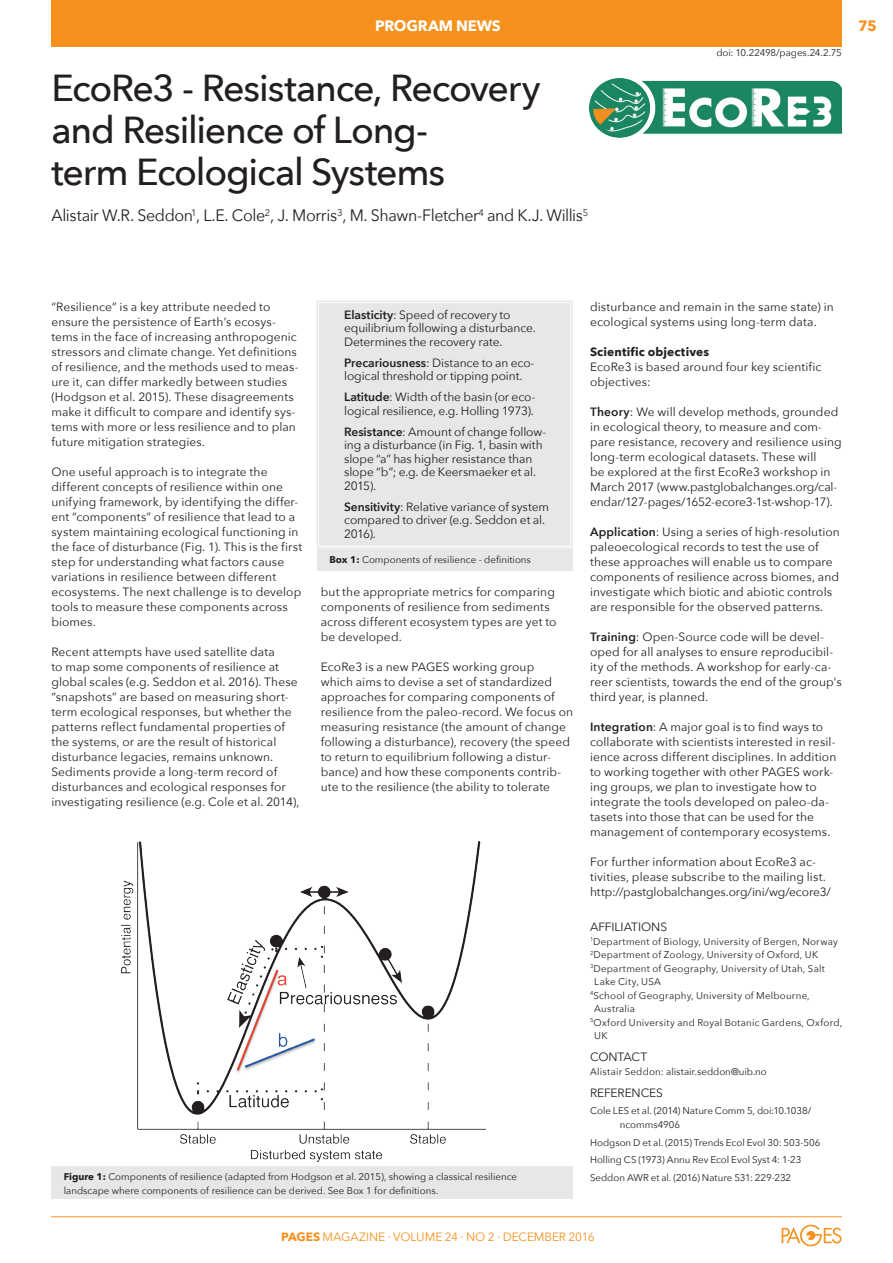
<style>
.page{position:relative;width:893px;height:1263px;background:#fff}
.page>*{position:absolute;margin:0;border:0;box-sizing:border-box;transform-origin:0 0}
.ARTICLE-Title{font:500 37.5px/42px "Avenir Next";letter-spacing:-.035em;color:#231f20}
.ARTICLE-Authors{font:16.5px "Avenir Next";letter-spacing:-.025em;color:#231f20}
.t1{font:700 15px "Avenir Next";letter-spacing:-.01em;color:#fff}
.PAGE_NUMBER{font:700 15px "Avenir Next";color:#f6911e}
._3col-text{font:12px/15px "Avenir Next";letter-spacing:.005em;color:#231f20}
.GRAYBOX-text{font:12px/13.5px "Avenir Next";letter-spacing:-.01em;color:#231f20}
.t2{font:12px "Avenir Next";letter-spacing:-.01em;color:#f6911e}
.ARTICLE-INFO-Title{font:12px "Avenir Next";letter-spacing:-.005em;color:#231f20}
._3col-subtitles{font:700 12px "Avenir Next";letter-spacing:.01em;color:#231f20}
.ARTICLE-INFO-Authors{font:9.75px/13.5px "Avenir Next";letter-spacing:.02em;color:#231f20}
.ARTICLE-Figure_Capti{font:9.75px/13.5px "Avenir Next";color:#231f20}
.ARTICLE-INFO-Referen{font:9.75px/13.5px "Avenir Next";letter-spacing:-.005em;color:#231f20}
.ARTICLE-INFO-General{font:9.75px "Avenir Next";letter-spacing:.015em;color:#231f20}
.DOI{font:9.75px "Avenir Next";letter-spacing:-.005em;color:#231f20}
.s1{font-weight:600}
.s2{font-weight:700}
</style>
<div class="page">
<hr style="left:51px;top:1216px;width:791px;height:1px;background:#f6911e">
<svg style="left:782px;top:1225px;width:60px;height:21px"></svg>
<div style="left:51px;top:0;width:791px;height:46px;background:#f6911e"></div>
<img style="left:590px;top:79px;width:252px;height:59px">
<div style="left:51px;top:1166px;width:522px;height:33px;background:#e6e7e9"></div>
<div style="left:317px;top:549px;width:256px;height:22px;background:#e6e7e9"></div>
<img style="left:122px;top:841px;width:363px;height:320px">
<div style="left:319px;top:302px;width:252px;height:244px;background:#e6e7e9"></div>
<div style="left:317px;top:301px;width:256px;height:248px;border:2px solid #e6e7e9"></div>
<p class="t1" style="left:375px;top:12px;width:127px">PROGRAM NEWS</p>
<p class="PAGE_NUMBER" style="left:858px;top:12px;width:20px">75</p>
<p class="ARTICLE-Title" style="left:51px;top:66px;width:491px">EcoRe3 - Resistance, Recovery and Resilience of Long-<br>term Ecological Systems</p>
<p class="ARTICLE-Authors" style="left:51px;top:202px;width:538px">Alistair W.R. Seddon<sup>1</sup>, L.E. Cole<sup>2</sup>, J. Morris<sup>3</sup>, M. Shawn-Fletcher<sup>4</sup> and K.J. Willis<sup>5</sup></p>
<p class="DOI" style="left:716px;top:45px;width:127px">doi: 10.22498/pages.24.2.75</p>
<p class="_3col-text" style="left:51px;top:299px;width:249px">“Resilience” is a key attribute needed to ensure the persistence of Earth’s ecosys&shy;tems in the face of increasing anthropogenic stressors and climate change. Yet definitions of resilience, and the methods used to meas&shy;ure it, can differ markedly between studies (Hodgson et al. 2015). These disagreements make it difficult to compare and identify sys&shy;tems with more or less resilience and to plan future mitigation strategies.</p>
<p class="_3col-text" style="left:51px;top:464px;width:252px">One useful approach is to integrate the different concepts of resilience within one unifying framework, by identifying the differ&shy;ent “components” of resilience that lead to a system maintaining ecological functioning in the face of disturbance (Fig. 1). This is the first step for understanding what factors cause variations in resilience between different ecosystems. The next challenge is to develop tools to measure these components across biomes.</p>
<p class="_3col-text" style="left:51px;top:644px;width:250px">Recent attempts have used satellite data<br>to map some components of resilience at global scales (e.g. Seddon et al. 2016). These “snapshots” are based on measuring short&shy;term ecological responses, but whether the patterns reflect fundamental properties of the systems, or are the result of historical disturbance legacies, remains unknown.<br>Sediments provide a long-term record of disturbances and ecological responses for investigating resilience (e.g. Cole et al. 2014),</p>
<p class="GRAYBOX-text" style="left:344px;top:307px;width:193px"><span class="s1">Elasticity</span>: Speed of recovery to equilibrium following a disturbance.<br>Determines the recovery rate.</p>
<p class="GRAYBOX-text" style="left:344px;top:355px;width:192px"><span class="s1">Precariousness</span>: Distance to an eco&shy;logical threshold or tipping point.</p>
<p class="GRAYBOX-text" style="left:344px;top:390px;width:193px"><span class="s1">Latitude</span>: Width of the basin (or eco&shy;logical resilience, e.g. Holling 1973).</p>
<p class="GRAYBOX-text" style="left:344px;top:424px;width:204px"><span class="s1">Resistance</span>: Amount of change follow&shy;ing a disturbance (in Fig. 1, basin with slope “a” has higher resistance than slope “b”; e.g. de Keersmaeker et al.<br>2015).</p>
<p class="GRAYBOX-text" style="left:344px;top:499px;width:207px"><span class="s1">Sensitivity</span>: Relative variance of system compared to driver (e.g. Seddon et al.</p>
<p class="GRAYBOX-text" style="left:344px;top:526px;width:33px">2016).</p>
<p class="ARTICLE-Figure_Capti" style="left:329px;top:552px;width:203px"><span class="s2">Box 1:</span> Components of resilience - definitions</p>
<p class="_3col-text" style="left:321px;top:584px;width:237px">but the appropriate metrics for comparing components of resilience from sediments across different ecosystem types are yet to be developed.</p>
<p class="_3col-text" style="left:321px;top:659px;width:254px">EcoRe3 is a new PAGES working group<br>which aims to devise a set of standardized approaches for comparing components of resilience from the paleo-record. We focus on measuring resistance (the amount of change following a disturbance), recovery (the speed to return to equilibrium following a distur&shy;bance) and how these components contrib&shy;ute to the resilience (the ability to tolerate</p>
<p class="ARTICLE-Figure_Capti" style="left:64px;top:1170px;width:455px"><span class="s2">Figure 1:</span> Components of resilience (adapted from Hodgson et al. 2015), showing a classical resilience landscape where components of resilience can be derived. See Box 1 for definitions.</p>
<p class="_3col-text" style="left:590px;top:299px;width:245px">disturbance and remain in the same state) in ecological systems using long-term data.</p>
<p class="_3col-subtitles" style="left:590px;top:342px;width:121px">Scientific objectives</p>
<p class="_3col-text" style="left:590px;top:359px;width:233px">EcoRe3 is based around four key scientific objectives:</p>
<p class="_3col-text" style="left:590px;top:404px;width:253px"><span class="s1">Theory</span>: We will develop methods, grounded in ecological theory, to measure and com&shy;pare resistance, recovery and resilience using long-term ecological datasets. These will<br>be explored at the first EcoRe3 workshop in March 2017 (www.pastglobalchanges.org/cal&shy;endar/127-pages/1652-ecore3-1st-wshop-17).</p>
<p class="_3col-text" style="left:590px;top:524px;width:251px"><span class="s1">Application</span>: Using a series of high-resolution paleoecological records to test the use of these approaches will enable us to compare components of resilience across biomes, and investigate which biotic and abiotic controls are responsible for the observed patterns.</p>
<p class="_3col-text" style="left:590px;top:629px;width:253px"><span class="s1">Training</span>: Open-Source code will be devel&shy;oped for all analyses to ensure reproducibil&shy;ity of the methods. A workshop for early-ca&shy;reer scientists, towards the end of the group's third year, is planned.</p>
<p class="_3col-text" style="left:590px;top:719px;width:248px"><span class="s1">Integration</span>: A major goal is to find ways to collaborate with scientists interested in resil&shy;ience across different disciplines. In addition to working together with other PAGES work&shy;ing groups, we plan to investigate how to integrate the tools developed on paleo-da&shy;tasets into those that can be used for the management of contemporary ecosystems.</p>
<p class="_3col-text" style="left:590px;top:854px;width:243px">For further information about EcoRe3 ac&shy;tivities, please subscribe to the mailing list. http://pastglobalchanges.org/ini/wg/ecore3/</p>
<p class="ARTICLE-INFO-Title" style="left:590px;top:917px;width:79px">AFFILIATIONS</p>
<p class="ARTICLE-INFO-Authors" style="left:590px;top:934px;width:249px"><sup>1</sup>Department of Biology, University of Bergen, Norway</p>
<p class="ARTICLE-INFO-Authors" style="left:590px;top:947px;width:230px"><sup>2</sup>Department of Zoology, University of Oxford, UK</p>
<p class="ARTICLE-INFO-Authors" style="left:594px;top:961px;width:232px;text-indent:-4px"><sup>3</sup>Department of Geography, University of Utah, Salt<br>Lake City, USA</p>
<p class="ARTICLE-INFO-Authors" style="left:594px;top:988px;width:217px;text-indent:-4px"><sup>4</sup>School of Geography, University of Melbourne,<br>Australia</p>
<p class="ARTICLE-INFO-Authors" style="left:594px;top:1015px;width:249px;text-indent:-4px"><sup>5</sup>Oxford University and Royal Botanic Gardens, Oxford,<br>UK</p>
<p class="ARTICLE-INFO-Title" style="left:590px;top:1047px;width:59px">CONTACT</p>
<p class="ARTICLE-INFO-General" style="left:590px;top:1063px;width:178px">Alistair Seddon: alistair.seddon@uib.no</p>
<p class="ARTICLE-INFO-Title" style="left:590px;top:1082px;width:75px">REFERENCES</p>
<p class="ARTICLE-INFO-Referen" style="left:620px;top:1104px;width:193px;text-indent:-30px">Cole LES et al. (2014) Nature Comm 5, doi:10.1038/ ncomms4906</p>
<p class="ARTICLE-INFO-Referen" style="left:590px;top:1135px;width:232px">Hodgson D et al. (2015) Trends Ecol Evol 30: 503-506</p>
<p class="ARTICLE-INFO-Referen" style="left:590px;top:1153px;width:213px">Holling CS (1973) Annu Rev Ecol Evol Syst 4: 1-23</p>
<p class="ARTICLE-INFO-Referen" style="left:590px;top:1170px;width:203px">Seddon AWR et al. (2016) Nature 531: 229-232</p>
<p class="t2" style="left:281px;top:1227px;width:315px"><span class="s2">PAGES</span> MAGAZINE ∙ VOLUME 24 ∙ NO 2 ∙ Decem ber 2016</p>
</div>
